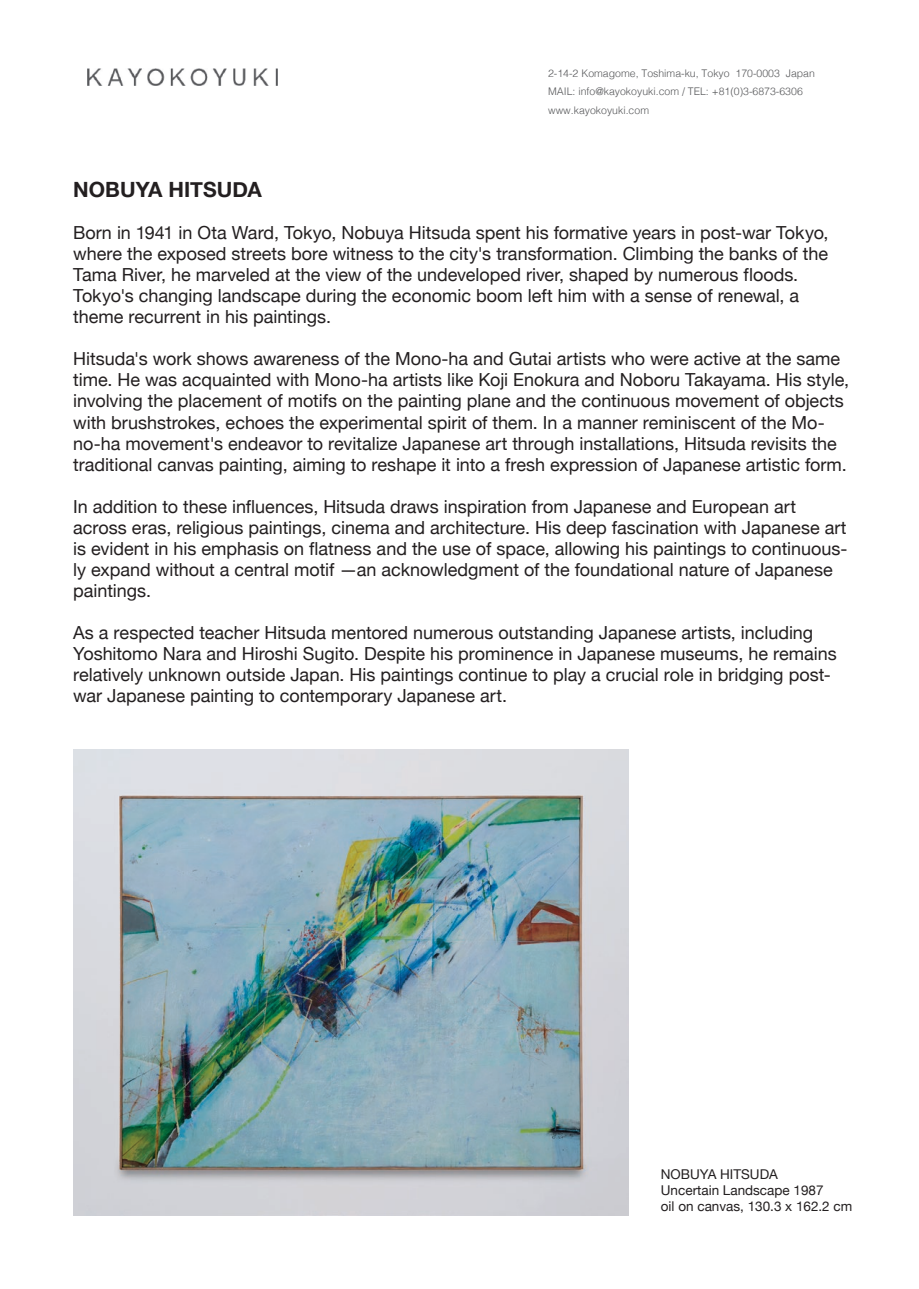
<style>
.page{position:relative;width:919px;height:1289px;background:#fff}
.page>*{position:absolute;margin:0;border:0;box-sizing:border-box;transform-origin:0 0}
.t1{font:700 21px "Helvetica Neue";letter-spacing:.005em;color:#231f20}
.t2{font:18px/21px "Helvetica Neue";color:#231f20}
.t3{font:13.5px/16.2px "Helvetica Neue";color:#231f20}
.t4{font:300 10.5px/18.3px "Helvetica";color:#57585a}
</style>
<div class="page">
<img style="left:88px;top:68px;width:190px;height:17px">
<img style="left:73px;top:749px;width:556px;height:466px">
<p class="t4" style="left:548px;top:63px;width:268px">2-14-2 Komagome, Toshima-ku, Tokyo 170-0003 Japan<br>MAIL: info@kayokoyuki.com / TEL: +81(0)3-6873-6306 www.kayokoyuki.com</p>
<p class="t1" style="left:73px;top:173px;width:190px">NOBUYA HITSUDA</p>
<p class="t2" style="left:73px;top:223px;width:756px">Born in 1941 in Ota Ward, Tokyo, Nobuya Hitsuda spent his formative years in post-war Tokyo, where the exposed streets bore witness to the city's transformation. Climbing the banks of the Tama River, he marveled at the view of the undeveloped river, shaped by numerous floods.<br>Tokyo's changing landscape during the economic boom left him with a sense of renewal, a theme recurrent in his paintings.</p>
<p class="t2" style="left:73px;top:349px;width:777px">Hitsuda's work shows awareness of the Mono-ha and Gutai artists who were active at the same time. He was acquainted with Mono-ha artists like Koji Enokura and Noboru Takayama. His style, involving the placement of motifs on the painting plane and the continuous movement of objects with brushstrokes, echoes the experimental spirit of them. In a manner reminiscent of the Mo&shy;no-ha movement's endeavor to revitalize Japanese art through installations, Hitsuda revisits the traditional canvas painting, aiming to reshape it into a fresh expression of Japanese artistic form.</p>
<p class="t2" style="left:73px;top:496px;width:775px">In addition to these influences, Hitsuda draws inspiration from Japanese and European art across eras, religious paintings, cinema and architecture. His deep fascination with Japanese art is evident in his emphasis on flatness and the use of space, allowing his paintings to continuous&shy;ly expand without a central motif —an acknowledgment of the foundational nature of Japanese paintings.</p>
<p class="t2" style="left:73px;top:622px;width:765px">As a respected teacher Hitsuda mentored numerous outstanding Japanese artists, including Yoshitomo Nara and Hiroshi Sugito. Despite his prominence in Japanese museums, he remains relatively unknown outside Japan. His paintings continue to play a crucial role in bridging post&shy;war Japanese painting to contemporary Japanese art.</p>
<p class="t3" style="left:660px;top:1166px;width:193px">NOBUYA HITSUDA<br>Uncertain Landscape 1987<br>oil on canvas, 130.3 x 162.2 cm</p>
</div>
